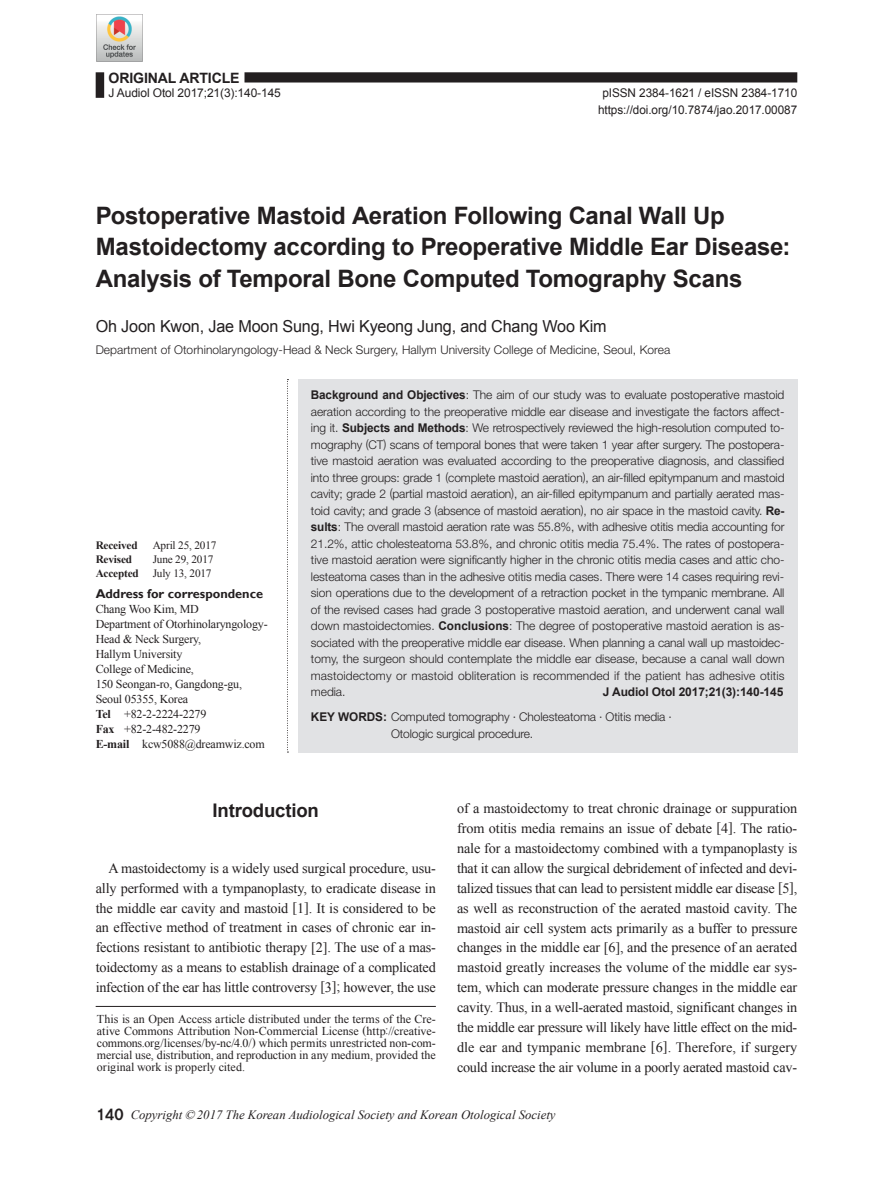
<style>
.page{position:relative;width:893px;height:1191px;background:#fff}
.page>*{position:absolute;margin:0;border:0;box-sizing:border-box;transform-origin:0 0}
.t1{font:700 24px/31.5px "Arial";letter-spacing:-.01em;color:#231f20}
.t2{font:700 18.75px "Arial";letter-spacing:-.01em;color:#231f20}
.t3{font:16.5px "Arial";letter-spacing:-.01em;color:#231f20}
.t4{font:14.25px/20px "Times New Roman";letter-spacing:-.015em;color:#231f20;text-align:justify}
.t5{font:700 14.25px "Arial";letter-spacing:-.01em;color:#231f20}
.t6{font:italic 12.75px "Times New Roman";color:#231f20}
.t7{font:700 12.75px "Gill Sans";color:#231f20}
.t8{font:300 12px/16.5px "Helvetica Neue LT Std";letter-spacing:.005em;color:#231f20;text-align:justify}
.t9{font:12px/15px "Times New Roman";letter-spacing:-.015em;color:#231f20}
.t10{font:12px/16.5px "Arial";letter-spacing:-.005em;color:#231f20;text-align:center}
.t11{font:700 12px "Arial";letter-spacing:-.01em;color:#231f20}
.t12{font:11.25px/13.8px "Times New Roman";letter-spacing:-.015em;color:#231f20;text-align:right}
.t13{font:700 11.25px "Times New Roman";letter-spacing:-.015em;color:#231f20}
.s1{font-weight:700}
.s2{font-family:"Arial";font-weight:700}
.s3{color:#e1e2e4}
.s4{font-family:"Korean GD";font-weight:800;font-style:normal;font-size:15px}
</style>
<div class="page">
<div style="left:244px;top:72px;width:553px;height:10px;background:#231f20"></div>
<div style="left:96px;top:72px;width:8px;height:26px;background:#231f20"></div>
<div style="left:298px;top:379px;width:499px;height:373px;background:#e1e2e4"></div>
<svg style="left:287px;top:379px;width:1px;height:373px"></svg>
<hr style="left:96px;top:1006px;width:340px;height:1px;background:#231f20">
<img style="left:96px;top:14px;width:47px;height:47px">
<p class="t5" style="left:109px;top:68px;width:133px">ORIGINAL ARTICLE</p>
<p class="t10" style="left:109px;top:85px;width:174px">J Audiol Otol 2017;21(3):140-145</p>
<p class="t10" style="left:598px;top:85px;width:201px">pISSN 2384-1621 / eISSN 2384-1710 https://doi.org/10.7874/jao.2017.00087</p>
<h1 class="t1" style="left:96px;top:200px;width:696px">Postoperative Mastoid Aeration Following Canal Wall Up<br>Mastoidectomy according to Preoperative Middle Ear Disease:<br>Analysis of Temporal Bone Computed Tomography Scans</h1>
<h3 class="t3" style="left:96px;top:315px;width:512px">Oh Joon Kwon, Jae Moon Sung, Hwi Kyeong Jung, and Chang Woo Kim</h3>
<p class="t8" style="left:96px;top:341px;width:576px">Department of Otorhinolaryngology-Head &amp; Neck Surgery, Hallym University College of Medicine, Seoul, Korea</p>
<p class="t13" style="left:96px;top:537px;width:43px">Received</p>
<p class="t12" style="left:153px;top:538px;width:65px">April 25, 2017</p>
<p class="t13" style="left:96px;top:551px;width:38px">Revised</p>
<p class="t12" style="left:96px;top:552px;width:119px">June 29, 2017<br><span class="s1">Accepted</span> July 13, 2017</p>
<p class="t7" style="left:96px;top:586px;width:169px">Address for correspondence</p>
<p class="t9" style="left:96px;top:601px;width:174px">Chang Woo Kim, MD<br>Department of Otorhinolaryngology-<br>Head &amp; Neck Surgery,<br>Hallym University<br>College of Medicine,<br>150 Seongan-ro, Gangdong-gu,<br>Seoul 05355, Korea<br><span class="s1">Tel</span> +82-2-2224-2279<br><span class="s1">Fax</span> +82-2-482-2279<br><span class="s1">E-mail</span> kcw5088@dreamwiz.com</p>
<p class="t8" style="left:311px;top:386px;width:475px"><span class="s2">Background and Objectives</span>: The aim of our study was to evaluate postoperative mastoid aeration according to the preoperative middle ear disease and investigate the factors affect&shy;ing it. <span class="s2">Subjects and Methods</span>: We retrospectively reviewed the high-resolution computed to&shy;mography (CT) scans of temporal bones that were taken 1 year after surgery. The postopera&shy;tive mastoid aeration was evaluated according to the preoperative diagnosis, and classified into three groups: grade 1 (complete mastoid aeration), an air-filled epitympanum and mastoid cavity; grade 2 (partial mastoid aeration), an air-filled epitympanum and partially aerated mas&shy;toid cavity; and grade 3 (absence of mastoid aeration), no air space in the mastoid cavity. <span class="s2">Re&shy;sults</span>: The overall mastoid aeration rate was 55.8%, with adhesive otitis media accounting for 21.2%, attic cholesteatoma 53.8%, and chronic otitis media 75.4%. The rates of postopera&shy;tive mastoid aeration were significantly higher in the chronic otitis media cases and attic cho&shy;lesteatoma cases than in the adhesive otitis media cases. There were 14 cases requiring revi&shy;sion operations due to the development of a retraction pocket in the tympanic membrane. All of the revised cases had grade 3 postoperative mastoid aeration, and underwent canal wall down mastoidectomies. <span class="s2">Conclusions</span>: The degree of postoperative mastoid aeration is as&shy;sociated with the preoperative middle ear disease. When planning a canal wall up mastoidec&shy;tomy, the surgeon should contemplate the middle ear disease, because a canal wall down mastoidectomy or mastoid obliteration is recommended if the patient has adhesive otitis media.</p>
<p class="t11" style="left:603px;top:684px;width:182px">J Audiol Otol 2017;21(3):140-145</p>
<p class="t8" style="left:391px;top:708px;width:282px;text-indent:-80px"><span class="s2">KEY WORDS:</span><span class="s3">0</span>Computed tomography · Cholesteatoma · Otitis media ·<br>Otologic surgical procedure.</p>
<h2 class="t2" style="left:213px;top:798px;width:108px">Introduction</h2>
<p class="t4" style="left:96px;top:858px;width:342px;text-indent:13px">A mastoidectomy is a widely used surgical procedure, usu&shy;ally performed with a tympanoplasty, to eradicate disease in the middle ear cavity and mastoid [1]. It is considered to be an effective method of treatment in cases of chronic ear in&shy;fections resistant to antibiotic therapy [2]. The use of a mas&shy;toidectomy as a means to establish drainage of a complicated infection of the ear has little controversy [3]; however, the use</p>
<p class="t9" style="left:97px;top:1012px;width:340px;line-height:12px;text-align:justify">This is an Open Access article distributed under the terms of the Cre&shy;ative Commons Attribution Non-Commercial License (http://creative&shy;commons.org/licenses/by-nc/4.0/) which permits unrestricted non-com&shy;mercial use, distribution, and reproduction in any medium, provided the original work is properly cited.</p>
<p class="t4" style="left:457px;top:798px;width:342px">of a mastoidectomy to treat chronic drainage or suppuration from otitis media remains an issue of debate [4]. The ratio&shy;nale for a mastoidectomy combined with a tympanoplasty is that it can allow the surgical debridement of infected and devi&shy;talized tissues that can lead to persistent middle ear disease [5], as well as reconstruction of the aerated mastoid cavity. The mastoid air cell system acts primarily as a buffer to pressure changes in the middle ear [6], and the presence of an aerated mastoid greatly increases the volume of the middle ear sys&shy;tem, which can moderate pressure changes in the middle ear cavity. Thus, in a well-aerated mastoid, significant changes in the middle ear pressure will likely have little effect on the mid&shy;dle ear and tympanic membrane [6]. Therefore, if surgery could increase the air volume in a poorly aerated mastoid cav-</p>
<p class="t6" style="left:96px;top:1106px;width:461px"><span class="s4">140</span> Copyright © 2017 The Korean Audiological Society and Korean Otological Society</p>
</div>
